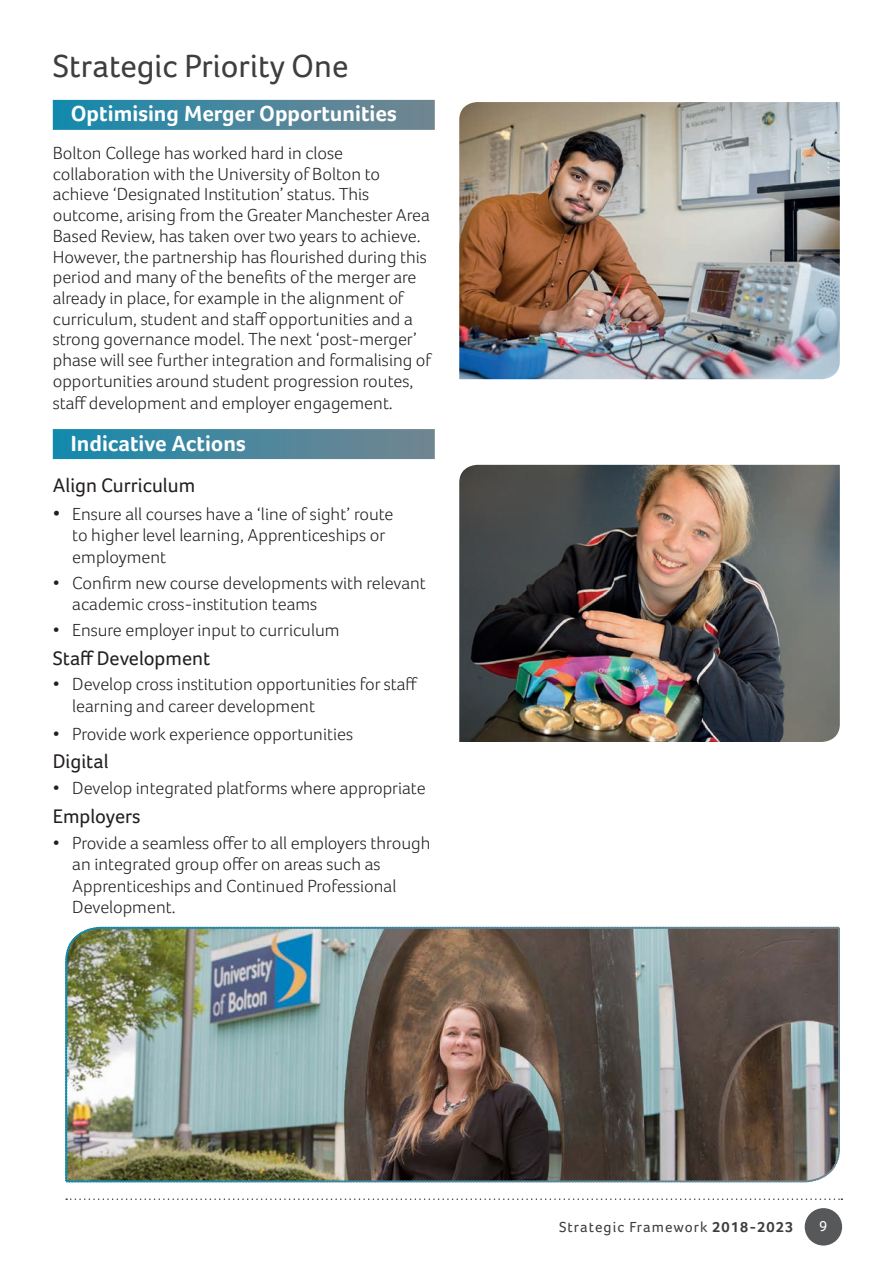
<style>
.page{position:relative;width:893px;height:1263px;background:#fff}
.page>*{position:absolute;margin:0;border:0;box-sizing:border-box;transform-origin:0 0}
.t1{font:33px "Foco";color:#3e3e3f}
.t2{font:700 22.5px "Foco";color:#fff}
.t3{font:20.25px "Foco";color:#231f20}
.t4{font:300 18px/20.9px "Foco";color:#231f20}
.t5{font:15px "Foco";letter-spacing:.07em;color:#3e3e3f}
.t6{font:15px "Foco";color:#fff}
.s1{font-size:19.5px}
.s2{font-weight:700}
</style>
<div class="page">
<div style="left:53px;top:100px;width:382px;height:30px;background:linear-gradient(to right,#1789ac,#768590)"></div>
<div style="left:53px;top:429px;width:382px;height:30px;background:linear-gradient(to right,#1789ac,#768590)"></div>
<img style="left:459px;top:102px;width:381px;height:277px">
<img style="left:459px;top:465px;width:381px;height:277px">
<img style="left:65px;top:927px;width:775px;height:255px">
<div style="left:805px;top:1208px;width:37px;height:37px;background:#57585a;border-radius:50%"></div>
<svg style="left:66px;top:1198px;width:776px;height:2px"></svg>
<h1 class="t1" style="left:53px;top:47px;width:297px">Strategic Priority One</h1>
<p class="t2" style="left:71px;top:100px;width:327px">Optimising Merger Opportunities</p>
<p class="t4" style="left:53px;top:142px;width:380px">Bolton College has worked hard in close collaboration with the University of Bolton to achieve ‘Designated Institution’ status. This outcome, arising from the Greater Manchester Area Based Review, has taken over two years to achieve.<br>However, the partnership has flourished during this period and many of the benefits of the merger are already in place, for example in the alignment of curriculum, student and staff opportunities and a strong governance model. The next ‘post-merger’ phase will see further integration and formalising of opportunities around student progression routes, staff development and employer engagement.</p>
<p class="t2" style="left:71px;top:430px;width:177px">Indicative Actions</p>
<p class="t3" style="left:53px;top:473px;width:144px">Align Curriculum</p>
<p class="t4" style="left:72px;top:502px;width:323px;line-height:21.6px;text-indent:-20px"><span class="s1">•</span> Ensure all courses have a ‘line of sight’ route to higher level learning, Apprenticeships or employment</p>
<p class="t4" style="left:72px;top:572px;width:355px;line-height:21.6px;text-indent:-19px">• Confirm new course developments with relevant academic cross-institution teams</p>
<p class="t4" style="left:53px;top:619px;width:288px">• Ensure employer input to curriculum</p>
<p class="t3" style="left:53px;top:646px;width:159px">Staff Development</p>
<p class="t4" style="left:72px;top:673px;width:347px;line-height:21.6px;text-indent:-19px">• Develop cross institution opportunities for staff learning and career development</p>
<p class="t4" style="left:53px;top:723px;width:302px">• Provide work experience opportunities</p>
<p class="t3" style="left:53px;top:750px;width:57px">Digital</p>
<p class="t4" style="left:53px;top:777px;width:374px">• Develop integrated platforms where appropriate</p>
<p class="t3" style="left:53px;top:804px;width:89px">Employers</p>
<p class="t4" style="left:72px;top:831px;width:360px;line-height:21.6px;text-indent:-19px">• Provide a seamless offer to all employers through an integrated group offer on areas such as Apprenticeships and Continued Professional Development.</p>
<p class="t5" style="left:559px;top:1218px;width:236px">Strategic Framework <span class="s2">2018-2023</span></p>
<p class="t6" style="left:819px;top:1217px;width:10px">9</p>
</div>
